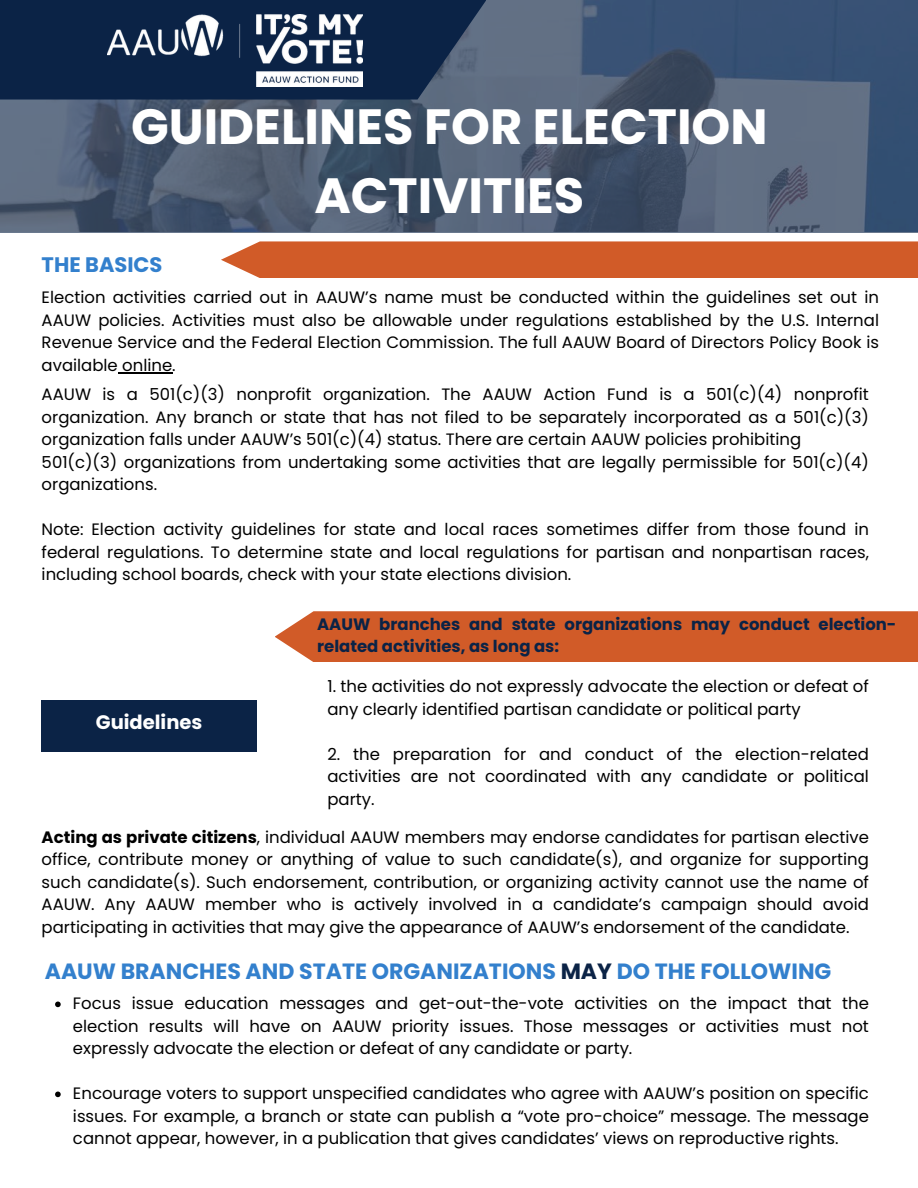
<style>
.page{position:relative;width:918px;height:1188px;background:#fff}
.page>*{position:absolute;margin:0;border:0;box-sizing:border-box;transform-origin:0 0}
.t1{font:700 49.5px/68.7px "Poppins";color:#fff;text-align:center}
.t2{font:700 22.05px "Poppins";color:#3380cd}
.t3{font:700 21px "Poppins";color:#3380cd}
.t4{font:700 19.5px "Poppins";color:#fff}
.t5{font:16.5px/22.5px "Poppins";color:#000;text-align:justify}
.t6{font:700 16.5px/22.5px "Poppins";color:#0b2346}
.s1{font-weight:700}
.s2{color:#0b2346}
</style>
<div class="page">
<svg style="left:0;top:0;width:918px;height:232px;background:#4b5c73"></svg>
<svg style="left:0;top:0;width:486px;height:100px;background:#152c4d"></svg>
<div style="left:42px;top:700px;width:215px;height:52px;background:#0b2346"></div>
<div style="left:275px;top:611px;width:643px;height:51px;background:#d15b28"></div>
<div style="left:221px;top:241px;width:697px;height:37px;background:#d15b28"></div>
<hr style="left:118px;top:372px;width:54px;height:1px;background:#000">
<svg style="left:55px;top:1002px;width:6px;height:5px"></svg>
<svg style="left:55px;top:1092px;width:6px;height:5px"></svg>
<img style="left:108px;top:15px;width:254px;height:72px">
<h1 class="t1" style="left:131px;top:92px;width:638px">GUIDELINES FOR ELECTION<br>ACTIVITIES</h1>
<h2 class="t3" style="left:42px;top:250px;width:122px">THE BASICS</h2>
<p class="t5" style="left:42px;top:286px;width:839px">Election activities carried out in AAUW’s name must be conducted within the guidelines set out in AAUW policies. Activities must also be allowable under regulations established by the U.S. Internal Revenue Service and the Federal Election Commission. The full AAUW Board of Directors Policy Book is available online.</p>
<p class="t5" style="left:42px;top:383px;width:829px">AAUW is a 501(c)(3) nonprofit organization. The AAUW Action Fund is a 501(c)(4) nonprofit organization. Any branch or state that has not filed to be separately incorporated as a 501(c)(3) organization falls under AAUW’s 501(c)(4) status. There are certain AAUW policies prohibiting</p>
<p class="t5" style="left:42px;top:451px;width:829px">501(c)(3) organizations from undertaking some activities that are legally permissible for 501(c)(4) organizations.</p>
<p class="t5" style="left:42px;top:518px;width:829px">Note: Election activity guidelines for state and local races sometimes differ from those found in federal regulations. To determine state and local regulations for partisan and nonpartisan races, including school boards, check with your state elections division.</p>
<h4 class="t6" style="left:317px;top:613px;width:581px">AAUW branches and state organizations may conduct election&shy;related activities, as long as:</h4>
<h3 class="t5" style="left:327px;top:675px;width:543px">1. the activities do not expressly advocate the election or defeat of any clearly identified partisan candidate or political party</h3>
<p class="t5" style="left:327px;top:743px;width:543px">2. the preparation for and conduct of the election-related activities are not coordinated with any candidate or political party.</p>
<p class="t4" style="left:96px;top:708px;width:108px">Guidelines</p>
<p class="t5" style="left:42px;top:826px;width:829px"><span class="s1">Acting as private citizens</span>, individual AAUW members may endorse candidates for partisan elective office, contribute money or anything of value to such candidate(s), and organize for supporting such candidate(s). Such endorsement, contribution, or organizing activity cannot use the name of AAUW. Any AAUW member who is actively involved in a candidate’s campaign should avoid participating in activities that may give the appearance of AAUW’s endorsement of the candidate.</p>
<p class="t2" style="left:45px;top:956px;width:788px">AAUW BRANCHES AND STATE ORGANIZATIONS <span class="s2">MAY</span> DO THE FOLLOWING</p>
<p class="t5" style="left:73px;top:992px;width:797px">Focus issue education messages and get-out-the-vote activities on the impact that the election results will have on AAUW priority issues. Those messages or activities must not expressly advocate the election or defeat of any candidate or party.</p>
<h2 class="t5" style="left:73px;top:1082px;width:797px">Encourage voters to support unspecified candidates who agree with AAUW’s position on specific issues. For example, a branch or state can publish a “vote pro-choice” message. The message cannot appear, however, in a publication that gives candidates’ views on reproductive rights.</h2>
</div>
